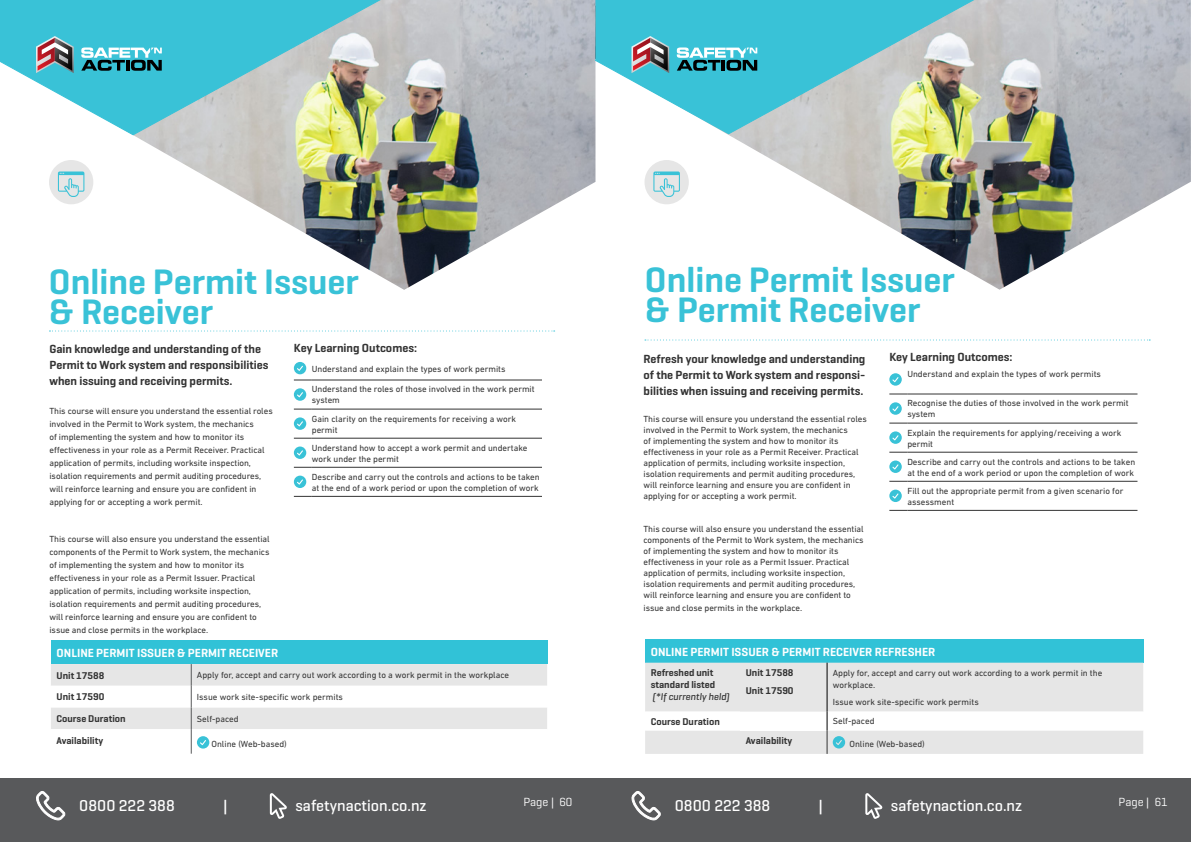
<style>
.page{position:relative;width:1191px;height:842px;background:#fff}
.page>*{position:absolute;margin:0;border:0;box-sizing:border-box;transform-origin:0 0}
.t1{font:600 36px/30px "Geogrotesque";color:#39c2d7}
.t2{font:500 16px "Geogrotesque";color:#fff}
.t3{font:600 12px/16px "Geogrotesque";color:#333}
.t4{font:600 12px "Geogrotesque";color:#fff}
.t5{font:12px "Geogrotesque";color:#fff}
.t6{font:600 10px/12px "Geogrotesque";color:#333}
.t7{font:italic 500 10px "Geogrotesque";color:#333}
.t8{font:9px/11px "DIN Next LT Pro";letter-spacing:-.005em;color:#333}
</style>
<div class="page">
<div style="left:595px;top:778px;width:596px;height:64px;background:#58595b"></div>
<svg style="left:632px;top:791px;width:29px;height:30px"></svg>
<svg style="left:865px;top:793px;width:17px;height:26px"></svg>
<div style="left:0;top:778px;width:595px;height:64px;background:#58595b"></div>
<svg style="left:36px;top:791px;width:30px;height:30px"></svg>
<svg style="left:270px;top:793px;width:17px;height:26px"></svg>
<img style="left:595px;top:0;width:595px;height:290px">
<img style="left:51px;top:0;width:544px;height:290px">
<svg style="left:294px;top:380px;width:18px;height:1px"></svg>
<hr style="left:312px;top:380px;width:230px;height:1px;background:#333">
<svg style="left:294px;top:409px;width:18px;height:1px"></svg>
<hr style="left:312px;top:409px;width:230px;height:1px;background:#333">
<svg style="left:294px;top:438px;width:18px;height:1px"></svg>
<hr style="left:312px;top:438px;width:230px;height:1px;background:#333">
<svg style="left:294px;top:467px;width:18px;height:1px"></svg>
<hr style="left:312px;top:467px;width:230px;height:1px;background:#333">
<svg style="left:294px;top:496px;width:18px;height:1px"></svg>
<hr style="left:312px;top:496px;width:230px;height:1px;background:#333">
<svg style="left:294px;top:362px;width:12px;height:12px"></svg>
<svg style="left:294px;top:388px;width:12px;height:13px"></svg>
<svg style="left:294px;top:417px;width:12px;height:13px"></svg>
<svg style="left:294px;top:446px;width:12px;height:13px"></svg>
<svg style="left:294px;top:476px;width:12px;height:12px"></svg>
<svg style="left:49px;top:330px;width:506px;height:1px"></svg>
<div style="left:49px;top:160px;width:44px;height:44px;background:#e6e6e6;border-radius:50%"></div>
<svg style="left:58px;top:171px;width:26px;height:26px"></svg>
<svg style="left:0;top:0;width:479px;height:136px;background:#8cc7c9"></svg>
<svg style="left:36px;top:36px;width:38px;height:37px"></svg>
<svg style="left:81px;top:47px;width:81px;height:24px;background:#569da8"></svg>
<div style="left:51px;top:641px;width:496px;height:23px;background:#31c2d7"></div>
<svg style="left:51px;top:664px;width:496px;height:90px"></svg>
<svg style="left:889px;top:394px;width:18px;height:1px"></svg>
<hr style="left:907px;top:394px;width:230px;height:1px;background:#333">
<svg style="left:889px;top:423px;width:18px;height:1px"></svg>
<hr style="left:907px;top:423px;width:230px;height:1px;background:#333">
<svg style="left:889px;top:452px;width:18px;height:1px"></svg>
<hr style="left:907px;top:452px;width:230px;height:1px;background:#333">
<svg style="left:889px;top:481px;width:18px;height:1px"></svg>
<hr style="left:907px;top:481px;width:230px;height:1px;background:#333">
<svg style="left:889px;top:510px;width:18px;height:1px"></svg>
<hr style="left:907px;top:510px;width:230px;height:1px;background:#333">
<svg style="left:889px;top:373px;width:12px;height:13px"></svg>
<svg style="left:889px;top:402px;width:12px;height:13px"></svg>
<svg style="left:889px;top:431px;width:12px;height:13px"></svg>
<svg style="left:889px;top:460px;width:12px;height:13px"></svg>
<svg style="left:889px;top:490px;width:12px;height:12px"></svg>
<svg style="left:645px;top:339px;width:505px;height:1px"></svg>
<div style="left:644px;top:160px;width:45px;height:44px;background:#e6e6e6;border-radius:50%"></div>
<svg style="left:653px;top:171px;width:27px;height:26px"></svg>
<svg style="left:595px;top:0;width:479px;height:135px;background:#8cc7c9"></svg>
<svg style="left:631px;top:36px;width:38px;height:37px"></svg>
<svg style="left:677px;top:47px;width:80px;height:24px"></svg>
<div style="left:645px;top:639px;width:498px;height:24px;background:#31c2d7"></div>
<div style="left:645px;top:663px;width:498px;height:49px;background:#e6e6e6"></div>
<hr style="left:827px;top:663px;width:1px;height:49px;background:#000">
<svg style="left:645px;top:712px;width:498px;height:42px"></svg>
<h1 class="t1" style="left:49px;top:266px;width:311px">Online Permit Issuer &amp; Receiver</h1>
<h3 class="t3" style="left:49px;top:340px;width:220px">Gain knowledge and understanding of the<br>Permit to Work system and responsibilities when issuing and receiving permits.</h3>
<p class="t8" style="left:49px;top:404px;width:225px;line-height:13px">This course will ensure you understand the essential roles involved in the Permit to Work system, the mechanics<br>of implementing the system and how to monitor its effectiveness in your role as a Permit Receiver. Practical application of permits, including worksite inspection, isolation requirements and permit auditing procedures, will reinforce learning and ensure you are confident in applying for or accepting a work permit.</p>
<p class="t8" style="left:49px;top:532px;width:222px;line-height:13px">This course will also ensure you understand the essential components of the Permit to Work system, the mechanics of implementing the system and how to monitor its effectiveness in your role as a Permit Issuer. Practical application of permits, including worksite inspection, isolation requirements and permit auditing procedures, will reinforce learning and ensure you are confident to issue and close permits in the workplace.</p>
<h3 class="t3" style="left:294px;top:340px;width:125px">Key Learning Outcomes:</h3>
<p class="t8" style="left:312px;top:363px;width:195px">Understand and explain the types of work permits</p>
<p class="t8" style="left:312px;top:384px;width:224px">Understand the roles of those involved in the work permit system</p>
<p class="t8" style="left:312px;top:413px;width:206px">Gain clarity on the requirements for receiving a work permit</p>
<p class="t8" style="left:312px;top:442px;width:217px">Understand how to accept a work permit and undertake work under the permit</p>
<p class="t8" style="left:312px;top:471px;width:229px">Describe and carry out the controls and actions to be taken at the end of a work period or upon the completion of work</p>
<h3 class="t4" style="left:57px;top:645px;width:223px">ONLINE PERMIT ISSUER &amp; PERMIT RECEIVER</h3>
<p class="t6" style="left:57px;top:669px;width:49px">Unit 17588</p>
<p class="t8" style="left:197px;top:670px;width:314px">Apply for, accept and carry out work according to a work permit in the workplace</p>
<p class="t6" style="left:57px;top:691px;width:49px">Unit 17590</p>
<p class="t8" style="left:197px;top:691px;width:147px">Issue work site-specific work permits</p>
<p class="t6" style="left:57px;top:712px;width:71px">Course Duration</p>
<p class="t8" style="left:197px;top:713px;width:43px">Self-paced</p>
<p class="t6" style="left:57px;top:734px;width:48px">Availability</p>
<p class="t8" style="left:211px;top:738px;width:77px">Online (Web-based)</p>
<h1 class="t1" style="left:645px;top:264px;width:311px">Online Permit Issuer &amp; Permit Receiver</h1>
<h3 class="t3" style="left:643px;top:351px;width:223px;text-align:justify">Refresh your knowledge and understanding of the Permit to Work system and responsi&shy;bilities when issuing and receiving permits.</h3>
<p class="t8" style="left:643px;top:413px;width:225px">This course will ensure you understand the essential roles involved in the Permit to Work system, the mechanics<br>of implementing the system and how to monitor its effectiveness in your role as a Permit Receiver. Practical application of permits, including worksite inspection, isolation requirements and permit auditing procedures, will reinforce learning and ensure you are confident in applying for or accepting a work permit.</p>
<p class="t8" style="left:643px;top:523px;width:222px">This course will also ensure you understand the essential components of the Permit to Work system, the mechanics of implementing the system and how to monitor its effectiveness in your role as a Permit Issuer. Practical application of permits, including worksite inspection, isolation requirements and permit auditing procedures, will reinforce learning and ensure you are confident to</p>
<p class="t8" style="left:643px;top:602px;width:160px">issue and close permits in the workplace.</p>
<h3 class="t3" style="left:889px;top:349px;width:125px">Key Learning Outcomes:</h3>
<p class="t8" style="left:907px;top:369px;width:195px">Understand and explain the types of work permits</p>
<p class="t8" style="left:907px;top:398px;width:223px">Recognise the duties of those involved in the work permit system</p>
<p class="t8" style="left:907px;top:427px;width:215px">Explain the requirements for applying/receiving a work permit</p>
<p class="t8" style="left:907px;top:456px;width:229px">Describe and carry out the controls and actions to be taken at the end of a work period or upon the completion of work</p>
<p class="t8" style="left:907px;top:485px;width:218px">Fill out the appropriate permit from a given scenario for assessment</p>
<h3 class="t4" style="left:651px;top:644px;width:286px">ONLINE PERMIT ISSUER &amp; PERMIT RECEIVER REFRESHER</h3>
<p class="t6" style="left:651px;top:666px;width:66px">Refreshed unit standard listed</p>
<p class="t7" style="left:653px;top:690px;width:78px">(*If currently held)</p>
<p class="t6" style="left:746px;top:663px;width:49px;line-height:18px">Unit 17588<br>Unit 17590</p>
<p class="t8" style="left:832px;top:667px;width:271px;line-height:12px">Apply for, accept and carry out work according to a work permit in the workplace.</p>
<p class="t8" style="left:832px;top:696px;width:147px">Issue work site-specific work permits</p>
<p class="t6" style="left:651px;top:715px;width:70px">Course Duration</p>
<p class="t8" style="left:832px;top:716px;width:43px">Self-paced</p>
<p class="t6" style="left:746px;top:734px;width:48px">Availability</p>
<p class="t8" style="left:849px;top:738px;width:77px">Online (Web-based)</p>
<h3 class="t5" style="left:523px;top:794px;width:51px">Page | 60</h3>
<h3 class="t5" style="left:1118px;top:794px;width:51px">Page | 61</h3>
<h2 class="t2" style="left:79px;top:795px;width:97px">0800 222 388</h2>
<h2 class="t2" style="left:223px;top:795px;width:5px">|</h2>
<h2 class="t2" style="left:295px;top:795px;width:133px">safetynaction.co.nz</h2>
<h2 class="t2" style="left:675px;top:795px;width:97px">0800 222 388</h2>
<h2 class="t2" style="left:819px;top:795px;width:5px">|</h2>
<h2 class="t2" style="left:891px;top:795px;width:133px">safetynaction.co.nz</h2>
</div>
